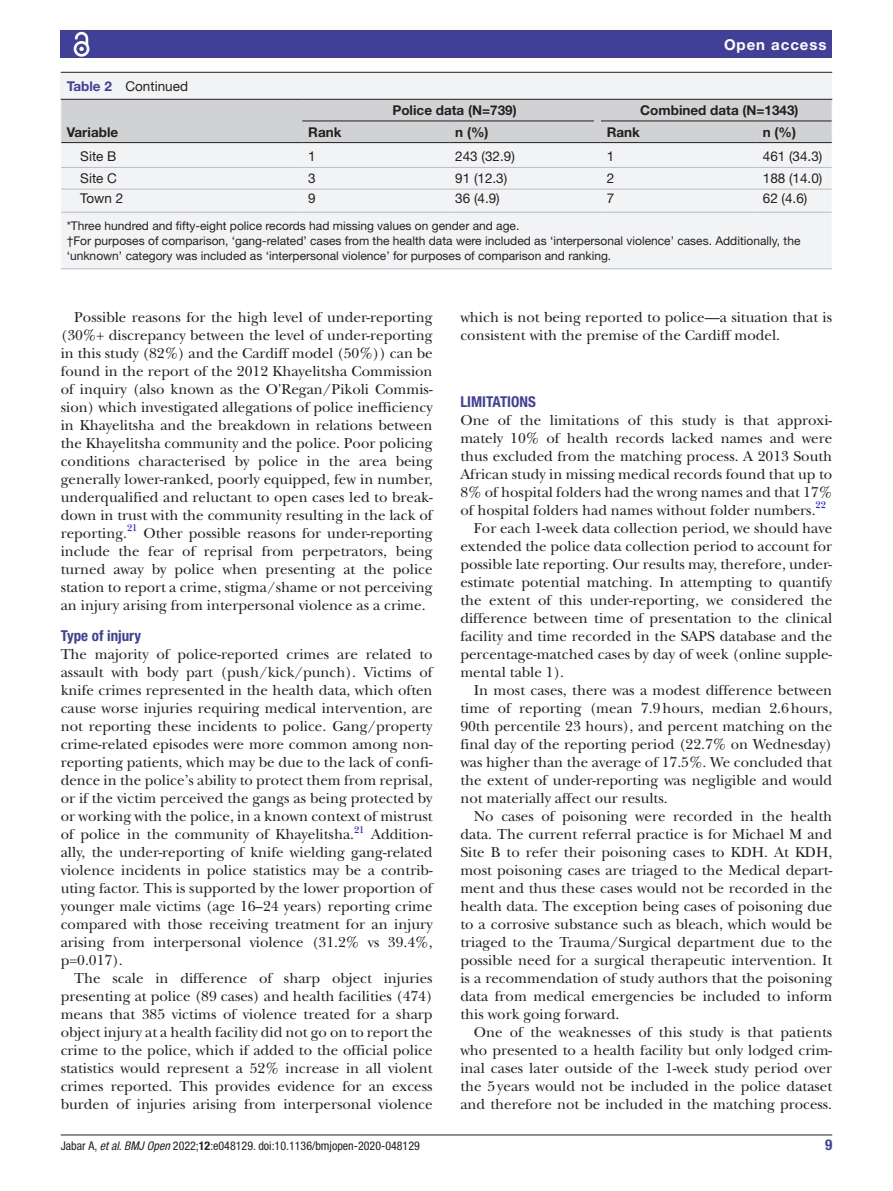
<style>
.page{position:relative;width:893px;height:1191px;background:#fff}
.page>*{position:absolute;margin:0;border:0;box-sizing:border-box;transform-origin:0 0}
.t1{font:15px/18px "New Baskerville";color:#231f20;text-align:justify}
.t2{font:700 condensed 15px "Helvetica Neue LT Std";color:#414099}
.t3{font:700 15px "Helvetica Neue LT Std";letter-spacing:.065em;color:#fff}
.t4{font:13.5px "Helvetica Neue LT Std";color:#231f20}
.t5{font:700 13.5px "Helvetica Neue LT Std";color:#231f20}
.t6{font:12px/15px "Helvetica Neue LT Std";color:#231f20}
.t7{font:condensed 12px "Helvetica Neue LT Std";color:#231f20}
.t8{font:9.9px "New Baskerville";color:#00f}
.s1{font-weight:700;color:#414099}
.s2{font-style:italic}
.s3{font-weight:700}
</style>
<div class="page">
<hr style="left:61px;top:1134px;width:771px;height:1px;background:#231f20">
<div style="left:61px;top:31px;width:771px;height:27px;background:#414099"></div>
<svg style="left:73px;top:31px;width:17px;height:26px"></svg>
<div style="left:61px;top:91px;width:771px;height:178px;background:#f2f3f4"></div>
<hr style="left:302px;top:212px;width:147px;height:1px;background:#bcbdc0">
<hr style="left:449px;top:212px;width:152px;height:1px;background:#bcbdc0">
<hr style="left:601px;top:212px;width:156px;height:1px;background:#bcbdc0">
<hr style="left:757px;top:212px;width:75px;height:1px;background:#bcbdc0">
<hr style="left:61px;top:212px;width:241px;height:1px;background:#bcbdc0">
<hr style="left:61px;top:268px;width:241px;height:1px;background:#bcbdc0">
<hr style="left:302px;top:268px;width:147px;height:1px;background:#bcbdc0">
<hr style="left:449px;top:268px;width:152px;height:1px;background:#bcbdc0">
<hr style="left:601px;top:268px;width:156px;height:1px;background:#bcbdc0">
<hr style="left:757px;top:268px;width:75px;height:1px;background:#bcbdc0">
<svg style="left:60px;top:99px;width:773px;height:113px"></svg>
<div style="left:61px;top:73px;width:771px;height:18px;background:#f2f3f4"></div>
<hr style="left:61px;top:72px;width:771px;height:1px;background:#231f20">
<p class="t4" style="left:67px;top:78px;width:123px"><span class="s1">Table 2</span> Continued</p>
<p class="t5" style="left:67px;top:123px;width:53px">Variable</p>
<p class="t3" style="left:724px;top:35px;width:104px">Open access</p>
<p class="t5" style="left:392px;top:102px;width:126px">Police data (N=739)</p>
<p class="t5" style="left:640px;top:102px;width:160px">Combined data (N=1343)</p>
<p class="t5" style="left:308px;top:123px;width:35px">Rank</p>
<p class="t5" style="left:455px;top:123px;width:35px">n (%)</p>
<p class="t5" style="left:607px;top:123px;width:35px">Rank</p>
<p class="t5" style="left:763px;top:123px;width:35px">n (%)</p>
<p class="t4" style="left:80px;top:149px;width:38px">Site B</p>
<p class="t4" style="left:308px;top:149px;width:9px">1</p>
<p class="t4" style="left:455px;top:149px;width:61px">243 (32.9)</p>
<p class="t4" style="left:607px;top:149px;width:9px">1</p>
<p class="t4" style="left:763px;top:149px;width:61px">461 (34.3)</p>
<p class="t4" style="left:80px;top:170px;width:38px">Site C</p>
<p class="t4" style="left:308px;top:170px;width:9px">3</p>
<p class="t4" style="left:455px;top:170px;width:54px">91 (12.3)</p>
<p class="t4" style="left:607px;top:170px;width:9px">2</p>
<p class="t4" style="left:763px;top:170px;width:61px">188 (14.0)</p>
<p class="t4" style="left:80px;top:190px;width:44px">Town 2</p>
<p class="t4" style="left:308px;top:190px;width:9px">9</p>
<p class="t4" style="left:455px;top:190px;width:46px">36 (4.9)</p>
<p class="t4" style="left:607px;top:190px;width:9px">7</p>
<p class="t4" style="left:763px;top:190px;width:46px">62 (4.6)</p>
<p class="t6" style="left:67px;top:218px;width:735px">*Three hundred and fifty-eight police records had missing values on gender and age.<br>†For purposes of comparison, ‘gang-related’ cases from the health data were included as ‘interpersonal violence’ cases. Additionally, the ‘unknown’ category was included as ‘interpersonal violence’ for purposes of comparison and ranking.</p>
<p class="t1" style="left:61px;top:308px;width:373px;text-indent:14px">Possible reasons for the high level of under-reporting (30%+ discrepancy between the level of under-reporting in this study (82%) and the Cardiff model (50%)) can be found in the report of the 2012 Khayelitsha Commission of inquiry (also known as the O'Regan/Pikoli Commis&shy;sion) which investigated allegations of police inefficiency in Khayelitsha and the breakdown in relations between the Khayelitsha community and the police. Poor policing conditions characterised by police in the area being generally lower-ranked, poorly equipped, few in number, underqualified and reluctant to open cases led to break&shy;down in trust with the community resulting in the lack of reporting.<sup>21</sup> Other possible reasons for under-reporting include the fear of reprisal from perpetrators, being turned away by police when presenting at the police station to report a crime, stigma/shame or not perceiving an injury arising from interpersonal violence as a crime.</p>
<p class="t2" style="left:61px;top:627px;width:82px">Type of injury</p>
<p class="t1" style="left:61px;top:645px;width:373px">The majority of police-reported crimes are related to assault with body part (push/kick/punch). Victims of knife crimes represented in the health data, which often cause worse injuries requiring medical intervention, are not reporting these incidents to police. Gang/property crime-related episodes were more common among non&shy;reporting patients, which may be due to the lack of confi&shy;dence in the police’s ability to protect them from reprisal, or if the victim perceived the gangs as being protected by or working with the police, in a known context of mistrust of police in the community of Khayelitsha.</p>
<p class="t8" style="left:354px;top:823px;width:12px">21</p>
<p class="t1" style="left:61px;top:825px;width:373px;text-indent:310px">Addition&shy;ally, the under-reporting of knife wielding gang-related violence incidents in police statistics may be a contrib&shy;uting factor. This is supported by the lower proportion of younger male victims (age 16–24 years) reporting crime compared with those receiving treatment for an injury arising from interpersonal violence (31.2% vs 39.4%, p=0.017).</p>
<p class="t1" style="left:61px;top:969px;width:373px;text-indent:14px">The scale in difference of sharp object injuries presenting at police (89 cases) and health facilities (474) means that 385 victims of violence treated for a sharp object injury at a health facility did not go on to report the crime to the police, which if added to the official police statistics would represent a 52% increase in all violent crimes reported. This provides evidence for an excess burden of injuries arising from interpersonal violence</p>
<p class="t1" style="left:460px;top:308px;width:373px">which is not being reported to police—a situation that is consistent with the premise of the Cardiff model.</p>
<p class="t2" style="left:460px;top:393px;width:77px">LIMITATIONS</p>
<p class="t1" style="left:460px;top:411px;width:373px">One of the limitations of this study is that approxi&shy;mately 10% of health records lacked names and were thus excluded from the matching process. A 2013 South African study in missing medical records found that up to 8% of hospital folders had the wrong names and that 17% of hospital folders had names without folder numbers.</p>
<p class="t8" style="left:816px;top:499px;width:12px">22</p>
<p class="t1" style="left:460px;top:519px;width:373px;text-indent:14px">For each 1-week data collection period, we should have extended the police data collection period to account for possible late reporting. Our results may, therefore, under&shy;estimate potential matching. In attempting to quantify the extent of this under-reporting, we considered the difference between time of presentation to the clinical facility and time recorded in the SAPS database and the percentage-matched cases by day of week (online supple&shy;mental table 1).</p>
<p class="t1" style="left:460px;top:681px;width:373px;text-indent:14px">In most cases, there was a modest difference between time of reporting (mean 7.9hours, median 2.6hours, 90th percentile 23 hours), and percent matching on the final day of the reporting period (22.7% on Wednesday) was higher than the average of 17.5%. We concluded that the extent of under-reporting was negligible and would not materially affect our results.</p>
<p class="t1" style="left:460px;top:807px;width:373px;text-indent:14px">No cases of poisoning were recorded in the health data. The current referral practice is for Michael M and Site B to refer their poisoning cases to KDH. At KDH, most poisoning cases are triaged to the Medical depart&shy;ment and thus these cases would not be recorded in the health data. The exception being cases of poisoning due to a corrosive substance such as bleach, which would be triaged to the Trauma/Surgical department due to the possible need for a surgical therapeutic intervention. It is a recommendation of study authors that the poisoning data from medical emergencies be included to inform this work going forward.</p>
<p class="t1" style="left:460px;top:1023px;width:373px;text-indent:14px">One of the weaknesses of this study is that patients who presented to a health facility but only lodged crim&shy;inal cases later outside of the 1-week study period over the 5years would not be included in the police dataset and therefore not be included in the matching process.</p>
<p class="t7" style="left:61px;top:1138px;width:361px">Jabar A, <span class="s2">et al</span>. <span class="s2">BMJ Open</span> 2022;<span class="s3">12</span>:e048129. doi:10.1136/bmjopen-2020-048129</p>
<p class="t2" style="left:825px;top:1135px;width:9px">9</p>
</div>
